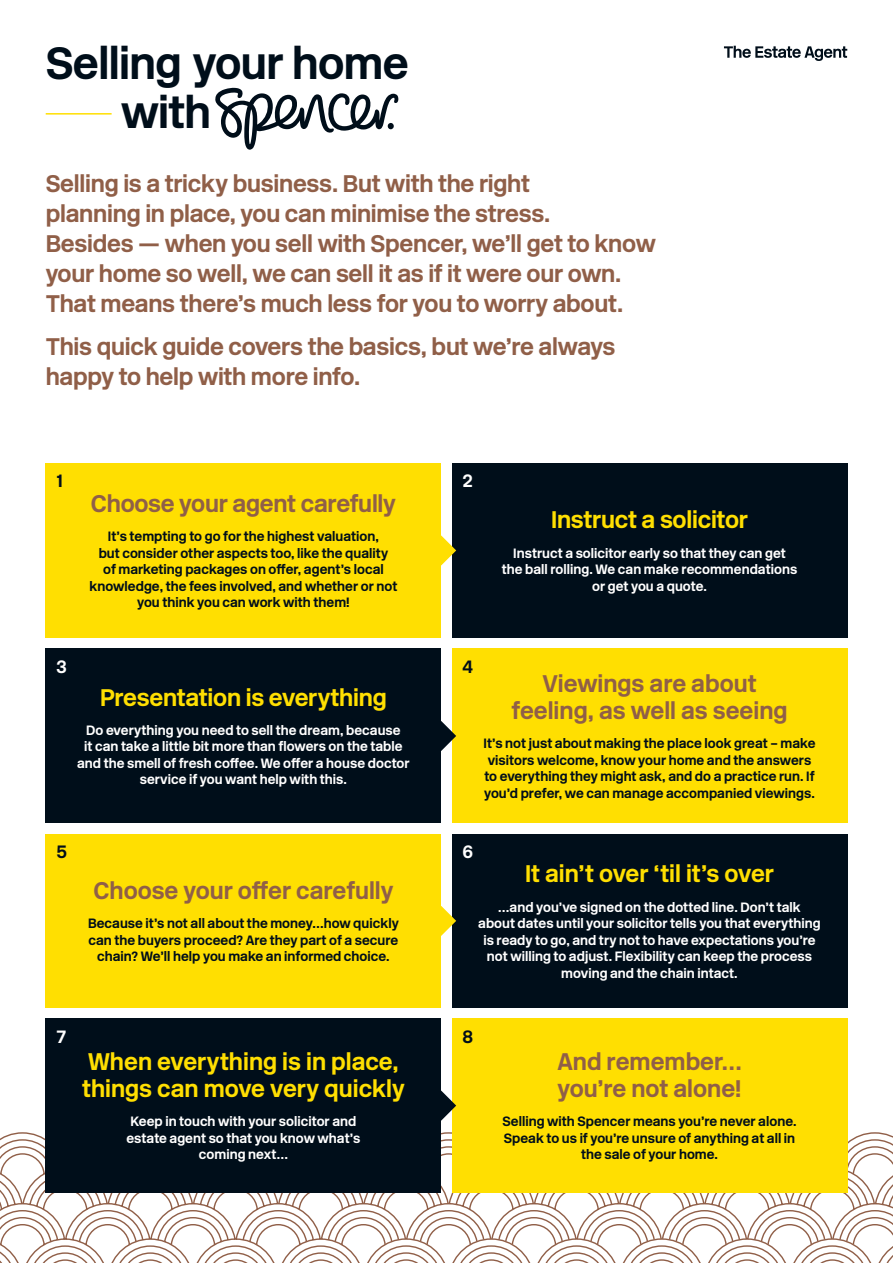
<style>
.page{position:relative;width:893px;height:1263px;background:#fff}
.page>*{position:absolute;margin:0;border:0;box-sizing:border-box;transform-origin:0 0}
.t1{font:700 45px/48.6px "New Rail Alphabet";letter-spacing:-.015em;color:#000e1a}
.t2{font:700 24px/30px "New Rail Alphabet";letter-spacing:-.01em;color:#905f48}
.t3{font:700 24px/27px "New Rail Alphabet";letter-spacing:-.005em;color:#ffdf01}
.t4{font:700 18px "New Rail Alphabet";color:#000e1a}
.t5{font:700 18px "New Rail Alphabet";color:#fff}
.t6{font:700 13.5px/16.5px "New Rail Alphabet";color:#000e1a;text-align:center}
.t7{font:700 13.5px/16.5px "New Rail Alphabet";color:#fff;text-align:center}
</style>
<div class="page">
<svg style="left:0;top:1131px;width:893px;height:71px"></svg>
<svg style="left:0;top:1202px;width:893px;height:61px"></svg>
<div style="left:452px;top:1018px;width:395px;height:175px;background:#ffdf01"></div>
<div style="left:452px;top:648px;width:395px;height:175px;background:#ffdf01"></div>
<svg style="left:724px;top:46px;width:123px;height:15px"></svg>
<div style="left:46px;top:463px;width:395px;height:175px;background:#ffdf01"></div>
<div style="left:452px;top:463px;width:395px;height:175px;background:#000e1a"></div>
<div style="left:46px;top:648px;width:395px;height:175px;background:#000e1a"></div>
<div style="left:46px;top:834px;width:395px;height:174px;background:#ffdf01"></div>
<div style="left:452px;top:834px;width:395px;height:174px;background:#000e1a"></div>
<div style="left:46px;top:1018px;width:395px;height:175px;background:#000e1a"></div>
<svg style="left:441px;top:535px;width:15px;height:30px"></svg>
<svg style="left:441px;top:721px;width:15px;height:30px"></svg>
<svg style="left:441px;top:1090px;width:15px;height:31px"></svg>
<svg style="left:441px;top:906px;width:15px;height:30px"></svg>
<hr style="left:46px;top:113px;width:66px;height:2px;background:#ffdf01">
<svg style="left:215px;top:88px;width:183px;height:62px"></svg>
<h1 class="t1" style="left:121px;top:39px;width:289px;text-indent:-75px">Selling your home with</h1>
<p class="t2" style="left:46px;top:168px;width:612px">Selling is a tricky business. But with the right<br>planning in place, you can minimise the stress.<br>Besides — when you sell with Spencer, we’ll get to know your home so well, we can sell it as if it were our own.<br>That means there’s much less for you to worry about.</p>
<h2 class="t2" style="left:46px;top:332px;width:571px">This quick guide covers the basics, but we’re always happy to help with more info.</h2>
<h3 class="t4" style="left:56px;top:469px;width:8px">1</h3>
<h3 class="t5" style="left:462px;top:469px;width:12px">2</h3>
<h2 class="t2" style="left:91px;top:488px;width:306px">Choose your agent carefully</h2>
<p class="t6" style="left:90px;top:528px;width:309px">It’s tempting to go for the highest valuation,<br>but consider other aspects too, like the quality<br>of marketing packages on offer, agent’s local knowledge, the fees involved, and whether or not you think you can work with them!</p>
<h2 class="t3" style="left:551px;top:506px;width:198px">Instruct a solicitor</h2>
<p class="t7" style="left:502px;top:545px;width:297px">Instruct a solicitor early so that they can get the ball rolling. We can make recommendations or get you a quote.</p>
<h3 class="t5" style="left:56px;top:654px;width:12px">3</h3>
<h2 class="t3" style="left:100px;top:684px;width:288px">Presentation is everything</h2>
<p class="t7" style="left:77px;top:722px;width:334px">Do everything you need to sell the dream, because<br>it can take a little bit more than flowers on the table and the smell of fresh coffee. We offer a house doctor service if you want help with this.</p>
<h3 class="t4" style="left:462px;top:654px;width:12px">4</h3>
<h2 class="t2" style="left:511px;top:670px;width:278px;line-height:27px;text-align:center">Viewings are about feeling, as well as seeing</h2>
<p class="t6" style="left:484px;top:735px;width:333px;text-align:left">It’s not just about making the place look great – make visitors welcome, know your home and the answers to everything they might ask, and do a practice run. If you’d prefer, we can manage accompanied viewings.</p>
<h3 class="t4" style="left:56px;top:840px;width:12px">5</h3>
<h3 class="t5" style="left:462px;top:840px;width:12px">6</h3>
<h2 class="t2" style="left:93px;top:875px;width:301px">Choose your offer carefully</h2>
<p class="t6" style="left:88px;top:915px;width:312px">Because it’s not all about the money…how quickly can the buyers proceed? Are they part of a secure chain? We’ll help you make an informed choice.</p>
<h2 class="t3" style="left:525px;top:860px;width:251px">It ain’t over ‘til it’s over</h2>
<p class="t7" style="left:478px;top:898px;width:344px">…and you’ve signed on the dotted line. Don’t talk about dates until your solicitor tells you that everything is ready to go, and try not to have expectations you’re not willing to adjust. Flexibility can keep the process moving and the chain intact.</p>
<h3 class="t5" style="left:56px;top:1024px;width:11px">7</h3>
<h3 class="t4" style="left:462px;top:1024px;width:12px">8</h3>
<h2 class="t3" style="left:82px;top:1048px;width:324px">When everything is in place, things can move very quickly</h2>
<p class="t7" style="left:126px;top:1113px;width:235px">Keep in touch with your solicitor and estate agent so that you know what’s coming next…</p>
<h2 class="t2" style="left:557px;top:1048px;width:186px;line-height:27px">And remember… you’re not alone!</h2>
<p class="t6" style="left:502px;top:1113px;width:296px">Selling with Spencer means you’re never alone.<br>Speak to us if you’re unsure of anything at all in the sale of your home.</p>
</div>
